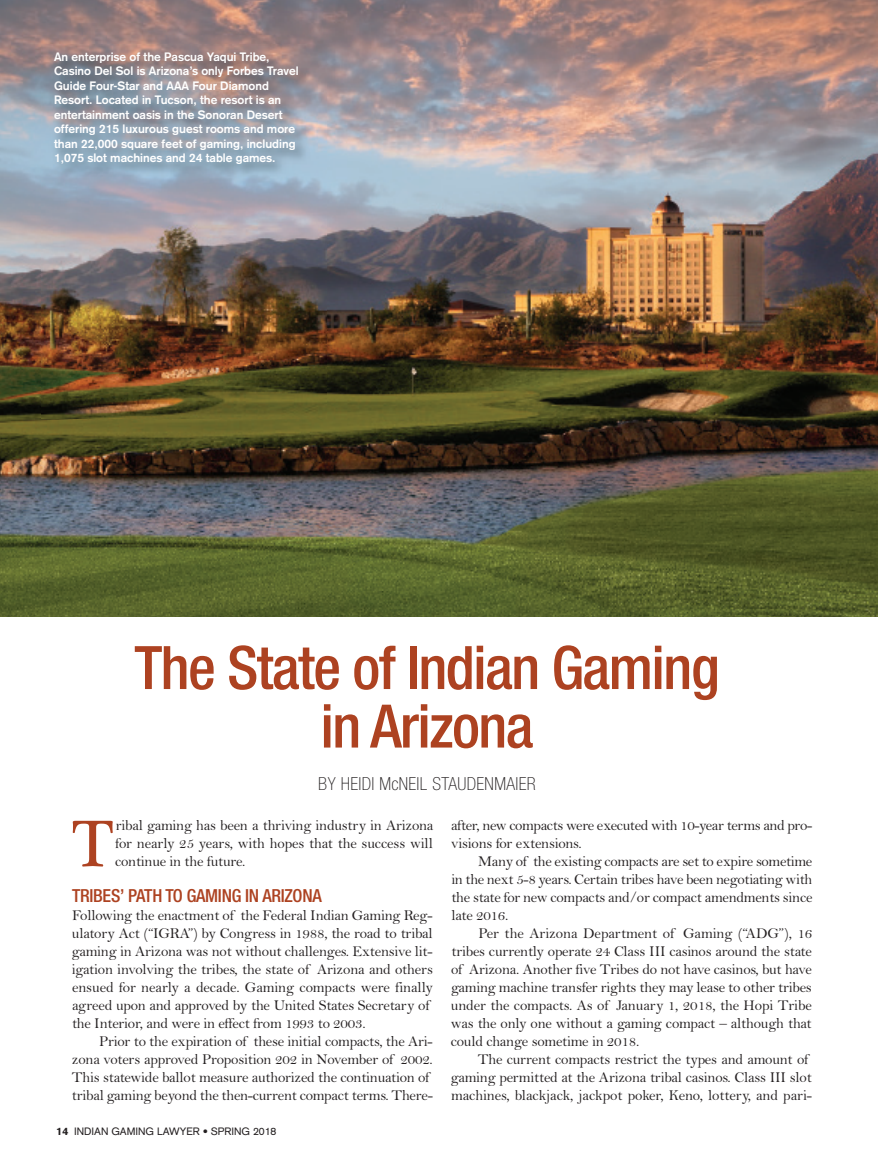
<style>
.page{position:relative;width:878px;height:1175px;background:#fff}
.page>*{position:absolute;margin:0;border:0;box-sizing:border-box;transform-origin:0 0}
.t1{font:67.5px "Plantagenet Cherokee";color:#ad4221;scale:.95 1}
.t2{font:500 condensed 60px/58.5px "Helvetica Neue";letter-spacing:-.025em;color:#ad4221;text-align:center}
.t3{font:500 condensed 18px "Helvetica Neue";letter-spacing:-.015em;color:#ad4221}
.t4{font:100 condensed 18px "Helvetica Neue";letter-spacing:.02em;color:#231f20}
.t5{font:15px/18px "Bell";letter-spacing:-.015em;color:#231f20}
.t6{font:700 12px/14.4px "Akzidenz Grotesk";color:#fff}
.t7{font:10.5px "Akzidenz Grotesk";color:#231f20}
.s1{font-weight:900}
</style>
<div class="page">
<img style="left:0;top:0;width:878px;height:617px">
<img style="left:42px;top:45px;width:285px;height:373px">
<p class="t6" style="left:54px;top:51px;width:246px">An enterprise of the Pascua Yaqui Tribe, Casino Del Sol is Arizona’s only Forbes Travel Guide Four-Star and AAA Four Diamond Resort. Located in Tucson, the resort is an entertainment oasis in the Sonoran Desert offering 215 luxurous guest rooms and more than 22,000 square feet of gaming, including 1,075 slot machines and 24 table games.</p>
<h2 class="t2" style="left:134px;top:643px;width:586px">The State of Indian Gaming in Arizona</h2>
<p class="t4" style="left:318px;top:776px;width:219px">BY HEIDI McNEIL STAUDENMAIER</p>
<h1 class="t1" style="left:72px;top:804px;width:45px">T</h1>
<p class="t5" style="left:115px;top:816px;width:320px;text-align:justify">ribal gaming has been a thriving industry in Arizona for nearly 25 years, with hopes that the success will continue in the future.</p>
<p class="t3" style="left:72px;top:889px;width:251px">TRIBES’ PATH TO GAMING IN ARIZONA</p>
<p class="t5" style="left:72px;top:906px;width:363px">Following the enactment of the Federal Indian Gaming Reg&shy;ulatory Act (“IGRA”) by Congress in 1988, the road to tribal gaming in Arizona was not without challenges. Extensive lit&shy;igation involving the tribes, the state of Arizona and others ensued for nearly a decade. Gaming compacts were finally agreed upon and approved by the United States Secretary of the Interior, and were in effect from 1993 to 2003.</p>
<p class="t5" style="left:72px;top:1032px;width:362px;text-indent:27px">Prior to the expiration of these initial compacts, the Ari&shy;zona voters approved Proposition 202 in November of 2002.<br>This statewide ballot measure authorized the continuation of tribal gaming beyond the then-current compact terms. There-</p>
<p class="t7" style="left:57px;top:1127px;width:221px"><span class="s1">14</span> INDIAN GAMING LAWYER • SPRING 2018</p>
<p class="t5" style="left:451px;top:816px;width:362px">after, new compacts were executed with 10-year terms and pro&shy;visions for extensions.</p>
<p class="t5" style="left:451px;top:852px;width:362px;text-align:justify;text-indent:27px">Many of the existing compacts are set to expire sometime in the next 5-8 years. Certain tribes have been negotiating with the state for new compacts and/or compact amendments since late 2016.</p>
<p class="t5" style="left:451px;top:924px;width:363px;text-align:justify;text-indent:28px">Per the Arizona Department of Gaming (“ADG”), 16 tribes currently operate 24 Class III casinos around the state of Arizona. Another five Tribes do not have casinos, but have gaming machine transfer rights they may lease to other tribes under the compacts. As of January 1, 2018, the Hopi Tribe was the only one without a gaming compact – although that could change sometime in 2018.</p>
<p class="t5" style="left:451px;top:1050px;width:362px;text-indent:27px">The current compacts restrict the types and amount of gaming permitted at the Arizona tribal casinos. Class III slot machines, blackjack, jackpot poker, Keno, lottery, and pari-</p>
</div>
